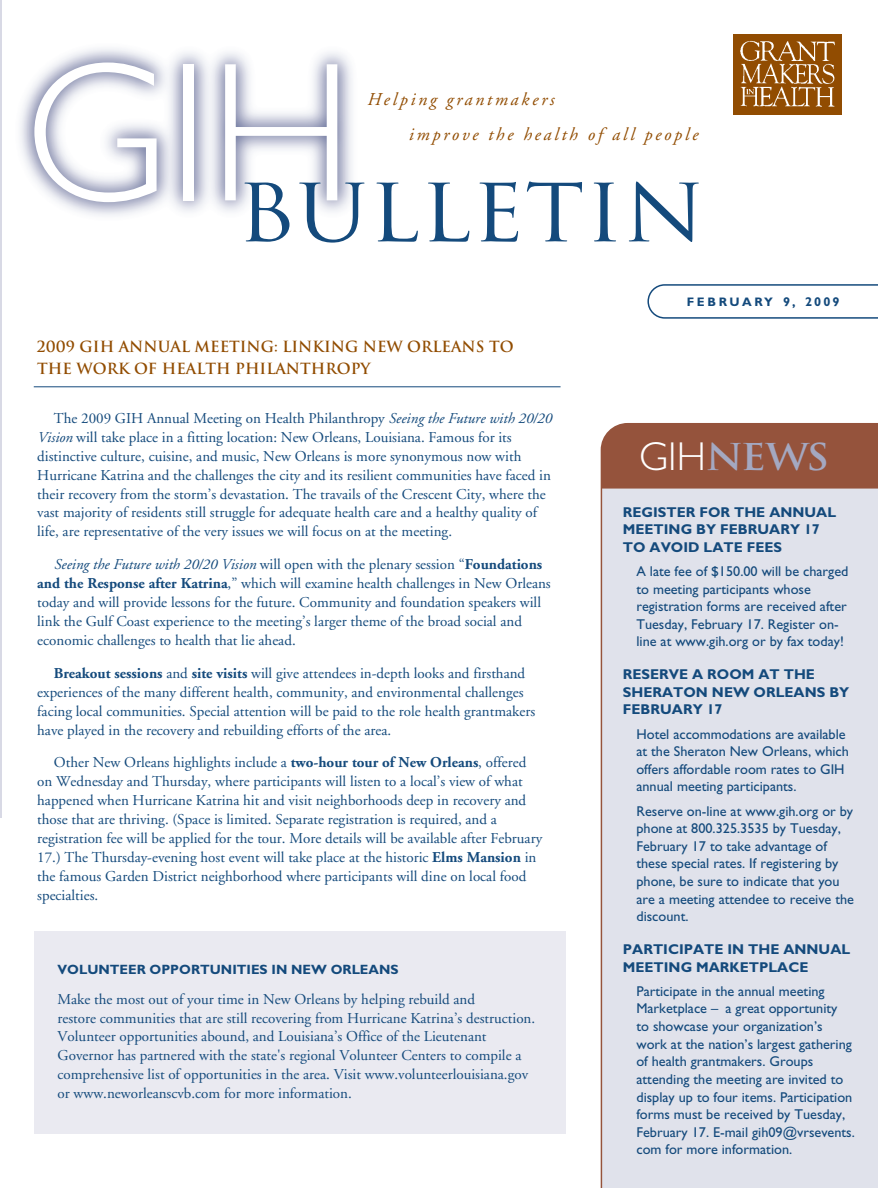
<style>
.page{position:relative;width:878px;height:1188px;background:#fff}
.page>*{position:absolute;margin:0;border:0;box-sizing:border-box;transform-origin:0 0}
.t1{font:78px "Trajan";color:#144a7c;scale:1.11 1}
.t2{font:700 36px "Trajan";color:#a4a8c1;scale:1.1 1}
.t3{font:italic 18px/35.7px "Adobe Garamond";letter-spacing:.15em;color:#914c01}
.t4{font:15px/18.9px "Adobe Garamond";color:#144a7c}
.t5{font:700 15px/22.5px "Trajan";color:#914c01}
.t6{font:14.25px/17.7px "Gill Sans";color:#144a7c}
.t7{font:700 14.25px/17.5px "Gill Sans";color:#144a7c}
.t8{font:700 13.5px "Gill Sans";color:#144a7c}
.t9{font:700 12.3px "Gill Sans";letter-spacing:.22em;color:#144a7c}
.s1{font-style:italic}
.s2{font-weight:700}
.s3{font-size:12.75px}
.s4{font-family:"Gill Sans";font-weight:300;font-size:40.5px;color:#fff}
</style>
<div class="page">
<div style="left:34px;top:931px;width:531px;height:203px;background:#eaeaf1"></div>
<hr style="left:0;top:0;width:1px;height:818px;background:#d8d9e5">
<img style="left:20px;top:48px;width:332px;height:168px">
<img style="left:733px;top:35px;width:108px;height:79px">
<svg style="left:34px;top:63px;width:122px;height:139px"></svg>
<div style="left:184px;top:64px;width:10px;height:136px;background:#fff"></div>
<svg style="left:225px;top:64px;width:112px;height:136px"></svg>
<svg style="left:647px;top:284px;width:231px;height:35px"></svg>
<svg style="left:600px;top:423px;width:278px;height:765px;background:#d9d5db"></svg>
<hr style="left:34px;top:386px;width:526px;height:1px;background:#144a7c">
<p class="t3" style="left:408px;top:83px;width:291px;text-indent:-41px">Helping grantmakers<br>improve the health of all people</p>
<h1 class="t1" style="left:236px;top:169px;width:424px">BULLETIN</h1>
<p class="t5" style="left:37px;top:335px;width:478px">2009 GIH ANNUAL MEETING: LINKING NEW ORLEANS TO<br>THE WORK OF HEALTH PHILANTHROPY</p>
<p class="t4" style="left:37px;top:410px;width:516px;text-indent:17px">The 2009 GIH Annual Meeting on Health Philanthropy <span class="s1">Seeing the Future with 20/20<br>Vision</span> will take place in a fitting location: New Orleans, Louisiana. Famous for its distinctive culture, cuisine, and music, New Orleans is more synonymous now with Hurricane Katrina and the challenges the city and its resilient communities have faced in their recovery from the storm’s devastation. The travails of the Crescent City, where the vast majority of residents still struggle for adequate health care and a healthy quality of life, are representative of the very issues we will focus on at the meeting.</p>
<p class="t4" style="left:37px;top:556px;width:515px;text-indent:17px"><span class="s1">Seeing the Future with 20/20 Vision</span> will open with the plenary session “<span class="s2">Foundations and the Response after Katrina</span>,” which will examine health challenges in New Orleans today and will provide lessons for the future. Community and foundation speakers will link the Gulf Coast experience to the meeting’s larger theme of the broad social and economic challenges to health that lie ahead.</p>
<p class="t4" style="left:37px;top:665px;width:499px;text-indent:17px"><span class="s2">Breakout sessions</span> and <span class="s2">site visits</span> will give attendees in-depth looks and firsthand experiences of the many different health, community, and environmental challenges facing local communities. Special attention will be paid to the role health grantmakers have played in the recovery and rebuilding efforts of the area.</p>
<p class="t4" style="left:37px;top:755px;width:506px;text-indent:17px">Other New Orleans highlights include a <span class="s2">two-hour tour of New Orleans</span>, offered on Wednesday and Thursday, where participants will listen to a local’s view of what happened when Hurricane Katrina hit and visit neighborhoods deep in recovery and those that are thriving. (Space is limited. Separate registration is required, and a registration fee will be applied for the tour. More details will be available after February 17.) The Thursday-evening host event will take place at the historic <span class="s2">Elms Mansion</span> in the famous Garden District neighborhood where participants will dine on local food specialties.</p>
<p class="t8" style="left:57px;top:964px;width:342px">VOLUNTEER OPPORTUNITIES IN NEW ORLEANS</p>
<p class="t4" style="left:57px;top:991px;width:479px">Make the most out of your time in New Orleans by helping rebuild and<br>restore communities that are still recovering from Hurricane Katrina’s destruction.<br>Volunteer opportunities abound, and Louisiana’s Office of the Lieutenant Governor has partnered with the state's regional Volunteer Centers to compile a comprehensive list of opportunities in the area. Visit www.volunteerlouisiana.gov or www.neworleanscvb.com for more information.</p>
<p class="t9" style="left:686px;top:297px;width:154px">FEBRUARY <span class="s3">9, 2009</span></p>
<h2 class="t2" style="left:639px;top:436px;width:174px"><span class="s4">GIH</span>NEWS</h2>
<p class="t7" style="left:623px;top:504px;width:215px">REGISTER FOR THE ANNUAL<br>MEETING BY FEBRUARY 17<br>TO AVOID LATE FEES</p>
<p class="t6" style="left:636px;top:564px;width:213px">A late fee of $150.00 will be charged to meeting participants whose registration forms are received after Tuesday, February 17. Register on&shy;line at www.gih.org or by fax today!</p>
<p class="t7" style="left:623px;top:667px;width:228px">RESERVE A ROOM AT THE<br>SHERATON NEW ORLEANS BY<br>FEBRUARY 17</p>
<p class="t6" style="left:636px;top:726px;width:214px">Hotel accommodations are available at the Sheraton New Orleans, which offers affordable room rates to GIH annual meeting participants.</p>
<p class="t6" style="left:636px;top:803px;width:219px">Reserve on-line at www.gih.org or by phone at 800.325.3535 by Tuesday,<br>February 17 to take advantage of these special rates. If registering by phone, be sure to indicate that you are a meeting attendee to receive the discount.</p>
<p class="t7" style="left:623px;top:942px;width:229px">PARTICIPATE IN THE ANNUAL<br>MEETING MARKETPLACE</p>
<p class="t6" style="left:636px;top:983px;width:220px">Participate in the annual meeting Marketplace – a great opportunity<br>to showcase your organization’s work at the nation’s largest gathering of health grantmakers. Groups attending the meeting are invited to display up to four items. Participation forms must be received by Tuesday, February 17. E-mail gih09@vrsevents. com for more information.</p>
</div>
